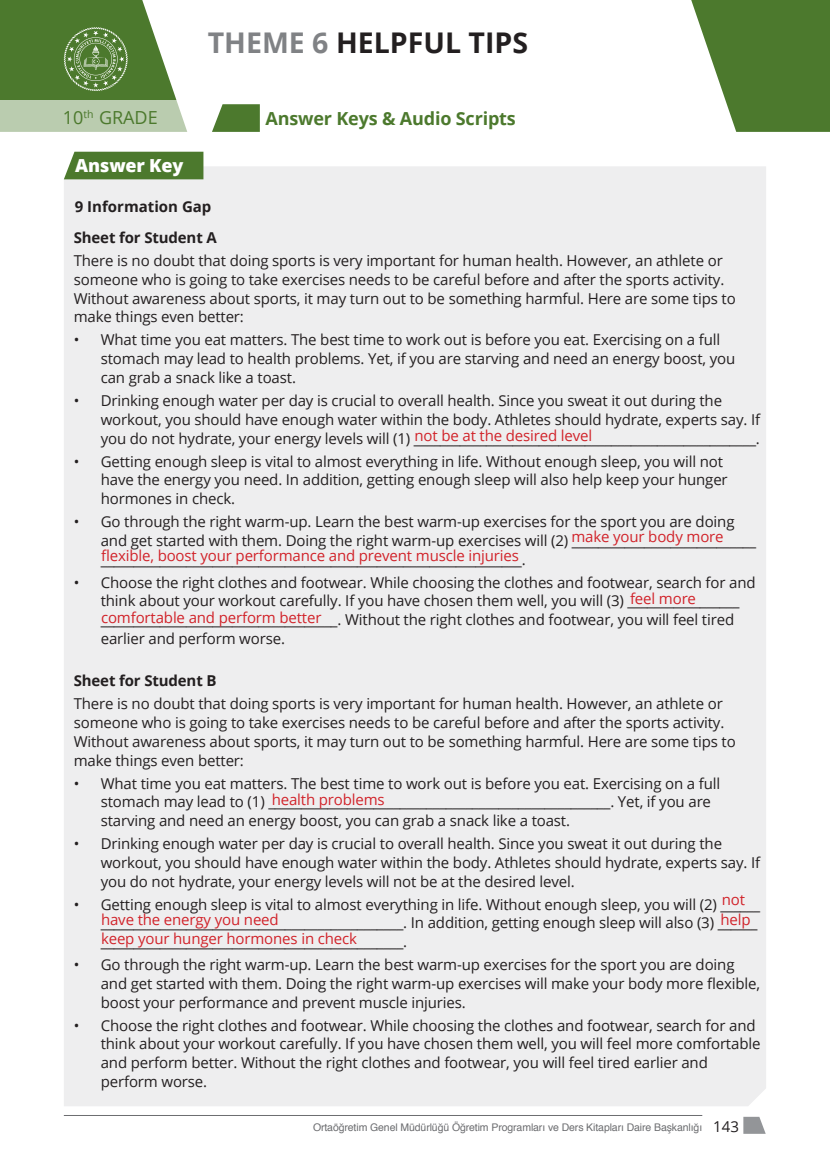
<style>
.page{position:relative;width:830px;height:1170px;background:#fff}
.page>*{position:absolute;margin:0;border:0;box-sizing:border-box;transform-origin:0 0}
.t1{font:700 28.5px "Open Sans";color:#231f20}
.t2{font:700 18px "Open Sans";letter-spacing:-.01em;color:#4c792d}
.t3{font:18px "Open Sans";color:#4c792d}
.t4{font:800 18px "Open Sans";letter-spacing:-.01em;color:#fff}
.Ana_Metin{font:15px/18.8px "Open Sans";letter-spacing:-.01em;color:#231f20}
.Ana_Metin-2{font:15px "Open Sans";letter-spacing:-.01em;color:#d1232a}
.Ana_Metin-3{font:700 15px "Open Sans";letter-spacing:-.01em;color:#231f20}
.t5{font:10.5px "Helvetica";letter-spacing:-.01em;color:#6c6d70}
.s1{color:#808285}
</style>
<div class="page">
<svg style="left:743px;top:1116px;width:22px;height:17px"></svg>
<svg style="left:691px;top:0;width:138px;height:132px"></svg>
<svg style="left:212px;top:104px;width:48px;height:28px"></svg>
<hr style="left:64px;top:1114px;width:638px;height:1px;background:#6c6d70">
<svg style="left:0;top:0;width:187px;height:132px"></svg>
<div style="left:64px;top:166px;width:701px;height:940px;background:#eeeeef"></div>
<div style="left:64px;top:152px;width:139px;height:27px;background:#4c792d"></div>
<p class="t3" style="left:63px;top:105px;width:96px">10<sup>th</sup> GRADE</p>
<p class="t4" style="left:75px;top:152px;width:110px">Answer Key</p>
<h1 class="t1" style="left:207px;top:23px;width:322px"><span class="s1">THEME 6</span> HELPFUL TIPS</h1>
<p class="t2" style="left:265px;top:106px;width:251px">Answer Keys &amp; Audio Scripts</p>
<p class="Ana_Metin-3" style="left:75px;top:196px;width:138px">9 Information Gap</p>
<p class="Ana_Metin-3" style="left:74px;top:227px;width:144px">Sheet for Student A</p>
<p class="Ana_Metin" style="left:74px;top:251px;width:663px">There is no doubt that doing sports is very important for human health. However, an athlete or someone who is going to take exercises needs to be careful before and after the sports activity.<br>Without awareness about sports, it may turn out to be something harmful. Here are some tips to make things even better:</p>
<p class="Ana_Metin" style="left:101px;top:330px;width:635px;text-indent:-27px">• What time you eat matters. The best time to work out is before you eat. Exercising on a full stomach may lead to health problems. Yet, if you are starving and need an energy boost, you can grab a snack like a toast.</p>
<p class="Ana_Metin" style="left:101px;top:391px;width:660px;text-indent:-27px">• Drinking enough water per day is crucial to overall health. Since you sweat it out during the workout, you should have enough water within the body. Athletes should hydrate, experts say. If you do not hydrate, your energy levels will (1) ____________________________________________________.</p>
<p class="Ana_Metin" style="left:101px;top:451px;width:628px;text-indent:-27px">• Getting enough sleep is vital to almost everything in life. Without enough sleep, you will not have the energy you need. In addition, getting enough sleep will also help keep your hunger hormones in check.</p>
<p class="Ana_Metin" style="left:101px;top:512px;width:656px;text-indent:-27px">• Go through the right warm-up. Learn the best warm-up exercises for the sport you are doing and get started with them. Doing the right warm-up exercises will (2) ____________________________ ________________________________________________________________.</p>
<p class="Ana_Metin" style="left:101px;top:572px;width:656px;text-indent:-27px">• Choose the right clothes and footwear. While choosing the clothes and footwear, search for and think about your workout carefully. If you have chosen them well, you will (3) _________________ ____________________________________. Without the right clothes and footwear, you will feel tired earlier and perform worse.</p>
<p class="Ana_Metin-3" style="left:74px;top:670px;width:144px">Sheet for Student B</p>
<p class="Ana_Metin" style="left:74px;top:694px;width:663px">There is no doubt that doing sports is very important for human health. However, an athlete or someone who is going to take exercises needs to be careful before and after the sports activity.<br>Without awareness about sports, it may turn out to be something harmful. Here are some tips to make things even better:</p>
<p class="Ana_Metin" style="left:101px;top:773px;width:620px;text-indent:-27px">• What time you eat matters. The best time to work out is before you eat. Exercising on a full stomach may lead to (1) ____________________________________________________. Yet, if you are starving and need an energy boost, you can grab a snack like a toast.</p>
<p class="Ana_Metin" style="left:101px;top:833px;width:660px;text-indent:-27px">• Drinking enough water per day is crucial to overall health. Since you sweat it out during the workout, you should have enough water within the body. Athletes should hydrate, experts say. If you do not hydrate, your energy levels will not be at the desired level.</p>
<p class="Ana_Metin" style="left:101px;top:894px;width:660px;text-indent:-27px">• Getting enough sleep is vital to almost everything in life. Without enough sleep, you will (2) ______ ______________________________________________. In addition, getting enough sleep will also (3) ______ ______________________________________________.</p>
<p class="Ana_Metin" style="left:101px;top:954px;width:660px;text-indent:-27px">• Go through the right warm-up. Learn the best warm-up exercises for the sport you are doing and get started with them. Doing the right warm-up exercises will make your body more flexible, boost your performance and prevent muscle injuries.</p>
<p class="Ana_Metin" style="left:101px;top:1015px;width:661px;text-indent:-27px">• Choose the right clothes and footwear. While choosing the clothes and footwear, search for and think about your workout carefully. If you have chosen them well, you will feel more comfortable and perform better. Without the right clothes and footwear, you will feel tired earlier and perform worse.</p>
<p class="Ana_Metin-2" style="left:414px;top:425px;width:179px">not be at the desired level</p>
<p class="Ana_Metin-2" style="left:571px;top:526px;width:154px">make your body more</p>
<p class="Ana_Metin-2" style="left:101px;top:545px;width:419px">flexible, boost your performance and prevent muscle injuries</p>
<p class="Ana_Metin-2" style="left:629px;top:588px;width:67px">feel more</p>
<p class="Ana_Metin-2" style="left:101px;top:607px;width:222px">comfortable and perform better</p>
<p class="Ana_Metin-2" style="left:271px;top:789px;width:114px">health problems</p>
<p class="Ana_Metin-2" style="left:721px;top:889px;width:25px">not</p>
<p class="Ana_Metin-2" style="left:720px;top:909px;width:32px">help</p>
<p class="Ana_Metin-2" style="left:101px;top:909px;width:179px">have the energy you need</p>
<p class="Ana_Metin-2" style="left:101px;top:928px;width:257px">keep your hunger hormones in check</p>
<p class="t5" style="left:313px;top:1119px;width:390px">Ortaöğretim Genel Müdürlüğü Öğretim Programları ve Ders Kitapları Daire Başkanlığı</p>
<p class="Ana_Metin" style="left:712px;top:1116px;width:27px">143</p>
</div>
